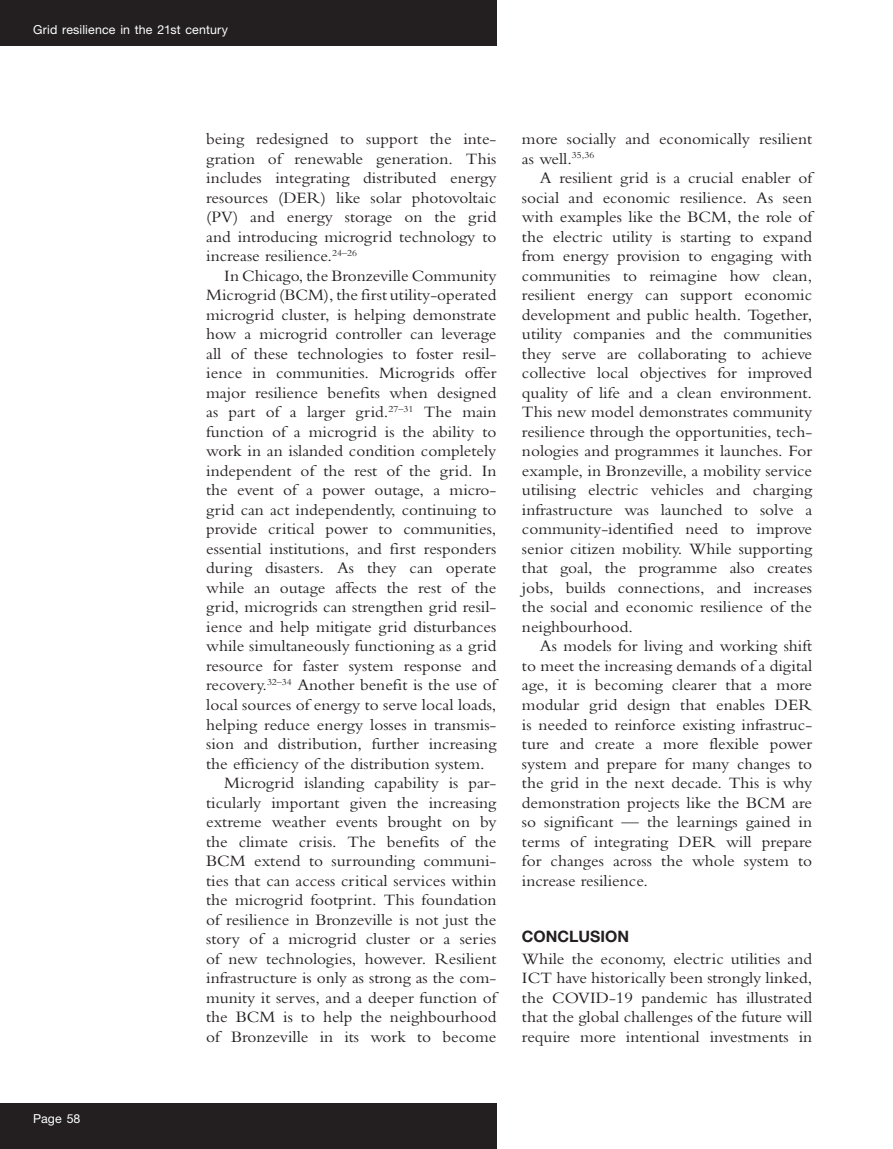
<style>
.page{position:relative;width:893px;height:1149px;background:#fff}
.page>*{position:absolute;margin:0;border:0;box-sizing:border-box;transform-origin:0 0}
.text_indent{font:16.5px/19.5px "Bembo MT Pro";color:#231f20;text-align:justify;scale:1.05 1}
.text{font:16.5px/19.5px "Bembo MT Pro";color:#231f20;text-align:justify;scale:1.05 1}
.a_head{font:700 15.75px "Helvetica Neue LT Pro";color:#231f20}
.t1{font:12.3px "Helvetica Neue LT Pro";letter-spacing:.01em;color:#fff}
</style>
<div class="page">
<div style="left:0;top:0;width:496px;height:46px;background:#231f20"></div>
<div style="left:0;top:1103px;width:496px;height:45px;background:#231f20"></div>
<p class="t1" style="left:33px;top:22px;width:196px">Grid resilience in the 21st century</p>
<p class="t1" style="left:33px;top:1110px;width:49px">Page 58</p>
<p class="text" style="left:206px;top:129px;width:278px">being redesigned to support the inte&shy;gration of renewable generation. This includes integrating distributed energy resources (DER) like solar photovoltaic (PV) and energy storage on the grid and introducing microgrid technology to increase resilience.<sup>24–26</sup></p>
<p class="text_indent" style="left:206px;top:265px;width:278px;text-indent:18px">In Chicago, the Bronzeville Community Microgrid (BCM), the first utility-operated microgrid cluster, is helping demonstrate how a microgrid controller can leverage all of these technologies to foster resil&shy;ience in communities. Microgrids offer major resilience benefits when designed as part of a larger grid.<sup>27–31</sup> The main function of a microgrid is the ability to work in an islanded condition completely independent of the rest of the grid. In the event of a power outage, a micro&shy;grid can act independently, continuing to provide critical power to communities, essential institutions, and first responders during disasters. As they can operate while an outage affects the rest of the grid, microgrids can strengthen grid resil&shy;ience and help mitigate grid disturbances while simultaneously functioning as a grid resource for faster system response and recovery.<sup>32–34</sup> Another benefit is the use of local sources of energy to serve local loads, helping reduce energy losses in transmis&shy;sion and distribution, further increasing the efficiency of the distribution system.</p>
<p class="text_indent" style="left:206px;top:772px;width:278px;text-indent:18px">Microgrid islanding capability is par&shy;ticularly important given the increasing extreme weather events brought on by the climate crisis. The benefits of the BCM extend to surrounding communi&shy;ties that can access critical services within the microgrid footprint. This foundation of resilience in Bronzeville is not just the story of a microgrid cluster or a series of new technologies, however. Resilient infrastructure is only as strong as the com&shy;munity it serves, and a deeper function of the BCM is to help the neighbourhood of Bronzeville in its work to become</p>
<p class="text_indent" style="left:522px;top:129px;width:278px">more socially and economically resilient as well.<sup>35,36</sup></p>
<p class="text_indent" style="left:522px;top:168px;width:278px;text-indent:18px">A resilient grid is a crucial enabler of social and economic resilience. As seen with examples like the BCM, the role of the electric utility is starting to expand from energy provision to engaging with communities to reimagine how clean, resilient energy can support economic development and public health. Together, utility companies and the communities they serve are collaborating to achieve collective local objectives for improved quality of life and a clean environment.<br>This new model demonstrates community resilience through the opportunities, tech&shy;nologies and programmes it launches. For example, in Bronzeville, a mobility service utilising electric vehicles and charging infrastructure was launched to solve a community-identified need to improve senior citizen mobility. While supporting that goal, the programme also creates jobs, builds connections, and increases the social and economic resilience of the neighbourhood.</p>
<p class="text_indent" style="left:522px;top:636px;width:278px;text-indent:18px">As models for living and working shift to meet the increasing demands of a digital age, it is becoming clearer that a more modular grid design that enables DER is needed to reinforce existing infrastruc&shy;ture and create a more flexible power system and prepare for many changes to the grid in the next decade. This is why demonstration projects like the BCM are so significant — the learnings gained in terms of integrating DER will prepare for changes across the whole system to increase resilience.</p>
<p class="a_head" style="left:522px;top:925px;width:109px">CONCLUSION</p>
<p class="text" style="left:522px;top:948px;width:278px">While the economy, electric utilities and ICT have historically been strongly linked, the COVID-19 pandemic has illustrated that the global challenges of the future will require more intentional investments in</p>
</div>
